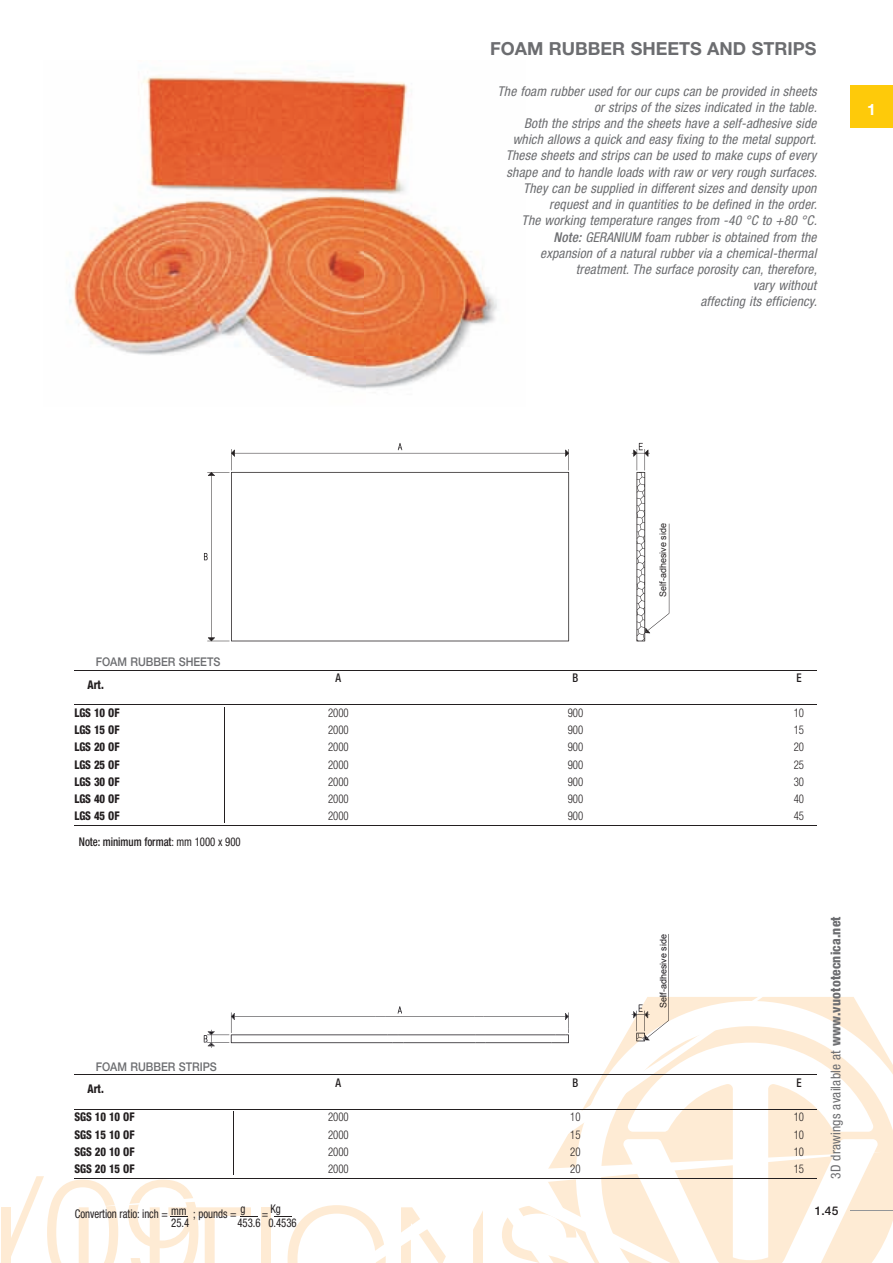
<style>
.page{position:relative;width:893px;height:1263px;background:#fff}
.page>*{position:absolute;margin:0;border:0;box-sizing:border-box;transform-origin:0 0}
.t1{font:700 18px "Helvetica Neue";color:#6c6d70}
.t2{font:700 15.75px "Helvetica Neue";color:#fff}
.t3{font:italic condensed 13.5px/16.2px "Helvetica Neue";letter-spacing:.01em;color:#6c6d70;text-align:right}
.t4{font:condensed 13.5px "Helvetica Neue";letter-spacing:.01em;color:#6c6d70}
.t5{font:300 condensed 12px "Helvetica Neue";letter-spacing:-.005em;color:#231f20;scale:.9 1}
.t6{font:800 condensed 12px "Helvetica Neue";letter-spacing:-.005em;color:#231f20;scale:.9 1}
.t7{font:condensed 12px "Helvetica Neue";letter-spacing:-.005em;color:#231f20;scale:.9 1}
.t8{font:500 condensed 12px "Helvetica Neue";letter-spacing:-.005em;color:#231f20;scale:.9 1}
.t9{font:500 12px "Helvetica Neue";color:#6c6d70;scale:.9 1}
.t10{font:500 12px "Helvetica Neue";color:#231f20}
.t11{font:9px "Arial";color:#231f20}
.t12{font:9px "Arial";color:#1a171c}
.s1{font-weight:500}
.s2{font-weight:400}
.s3{font-weight:800}
</style>
<div class="page">
<svg style="left:883px;top:1048px;width:10px;height:196px;fill:#feebd4"></svg>
<svg style="left:203px;top:825px;width:680px;height:438px"></svg>
<hr style="left:850px;top:1210px;width:43px;height:1px;background:#939598">
<img style="left:69px;top:73px;width:428px;height:316px">
<svg style="left:203px;top:442px;width:466px;height:200px"></svg>
<svg style="left:204px;top:1006px;width:365px;height:42px"></svg>
<svg style="left:631px;top:934px;width:38px;height:107px"></svg>
<div style="left:660px;top:934px;width:7px;height:63px;background:#fff"></div>
<div style="left:660px;top:997px;width:7px;height:10px;background:#feebd4"></div>
<div style="left:850px;top:85px;width:43px;height:43px;background:#feca0a"></div>
<hr style="left:74px;top:670px;width:742px;height:1px;background:#231f20">
<hr style="left:74px;top:704px;width:742px;height:1px;background:#231f20">
<hr style="left:74px;top:825px;width:742px;height:1px;background:#231f20">
<hr style="left:224px;top:707px;width:1px;height:116px;background:#231f20">
<hr style="left:74px;top:1074px;width:742px;height:1px;background:#231f20">
<hr style="left:74px;top:1109px;width:742px;height:1px;background:#231f20">
<hr style="left:74px;top:1178px;width:742px;height:1px;background:#231f20">
<hr style="left:233px;top:1112px;width:1px;height:63px;background:#231f20">
<svg style="left:1px;top:1176px;width:257px;height:87px"></svg>
<svg style="left:274px;top:1205px;width:112px;height:58px"></svg>
<h1 class="t1" style="left:490px;top:37px;width:328px">FOAM RUBBER SHEETS AND STRIPS</h1>
<p class="t3" style="left:497px;top:83px;width:321px">The foam rubber used for our cups can be provided in sheets or strips of the sizes indicated in the table.<br>Both the strips and the sheets have a self-adhesive side which allows a quick and easy fixing to the metal support.<br>These sheets and strips can be used to make cups of every shape and to handle loads with raw or very rough surfaces.<br>They can be supplied in different sizes and density upon request and in quantities to be defined in the order.<br>The working temperature ranges from -40 °C to +80 °C.<br><span class="s1">Note:</span> GERANIUM foam rubber is obtained from the<br>expansion of a natural rubber via a chemical-thermal treatment. The surface porosity can, therefore,<br>vary without<br>affecting its efficiency.</p>
<p class="t2" style="left:867px;top:100px;width:10px">1</p>
<p class="t9" style="left:96px;top:655px;width:140px">FOAM RUBBER SHEETS</p>
<p class="t6" style="left:87px;top:677px;width:20px">Art.</p>
<p class="t11" style="left:657px;top:597px;width:75px;rotate:-90deg">Self-adhesive side</p>
<p class="t8" style="left:336px;top:671px;width:8px">A</p>
<p class="t8" style="left:573px;top:671px;width:8px">B</p>
<p class="t8" style="left:796px;top:671px;width:7px">E</p>
<p class="t6" style="left:74px;top:705px;width:52px">LGS 10 OF</p>
<p class="t5" style="left:328px;top:706px;width:24px">2000</p>
<p class="t5" style="left:568px;top:706px;width:19px">900</p>
<p class="t5" style="left:794px;top:706px;width:13px">10</p>
<p class="t6" style="left:74px;top:722px;width:52px">LGS 15 OF</p>
<p class="t5" style="left:328px;top:723px;width:24px">2000</p>
<p class="t5" style="left:568px;top:723px;width:19px">900</p>
<p class="t5" style="left:794px;top:723px;width:13px">15</p>
<p class="t6" style="left:74px;top:740px;width:52px">LGS 20 OF</p>
<p class="t5" style="left:328px;top:740px;width:24px">2000</p>
<p class="t5" style="left:568px;top:740px;width:19px">900</p>
<p class="t5" style="left:794px;top:740px;width:13px">20</p>
<p class="t6" style="left:74px;top:757px;width:52px">LGS 25 OF</p>
<p class="t5" style="left:328px;top:757px;width:24px">2000</p>
<p class="t5" style="left:568px;top:757px;width:19px">900</p>
<p class="t5" style="left:794px;top:757px;width:13px">25</p>
<p class="t6" style="left:74px;top:774px;width:52px">LGS 30 OF</p>
<p class="t5" style="left:328px;top:775px;width:24px">2000</p>
<p class="t5" style="left:568px;top:775px;width:19px">900</p>
<p class="t5" style="left:794px;top:775px;width:13px">30</p>
<p class="t6" style="left:74px;top:791px;width:52px">LGS 40 OF</p>
<p class="t5" style="left:328px;top:792px;width:24px">2000</p>
<p class="t5" style="left:568px;top:792px;width:19px">900</p>
<p class="t5" style="left:794px;top:792px;width:13px">40</p>
<p class="t6" style="left:74px;top:809px;width:52px">LGS 45 OF</p>
<p class="t5" style="left:328px;top:809px;width:24px">2000</p>
<p class="t5" style="left:568px;top:809px;width:19px">900</p>
<p class="t5" style="left:794px;top:809px;width:13px">45</p>
<p class="t8" style="left:79px;top:835px;width:181px">Note: minimum format<span class="s2">: mm 1000 x 900</span></p>
<p class="t9" style="left:96px;top:1059px;width:136px">FOAM RUBBER STRIPS</p>
<p class="t6" style="left:87px;top:1081px;width:20px">Art.</p>
<p class="t12" style="left:657px;top:1008px;width:75px;rotate:-90deg">Self-adhesive side</p>
<p class="t8" style="left:336px;top:1075px;width:8px">A</p>
<p class="t8" style="left:573px;top:1075px;width:8px">B</p>
<p class="t8" style="left:796px;top:1075px;width:7px">E</p>
<p class="t6" style="left:74px;top:1110px;width:68px">SGS 10 10 OF</p>
<p class="t5" style="left:328px;top:1110px;width:24px">2000</p>
<p class="t5" style="left:570px;top:1110px;width:13px">10</p>
<p class="t5" style="left:794px;top:1110px;width:13px">10</p>
<p class="t6" style="left:74px;top:1127px;width:68px">SGS 15 10 OF</p>
<p class="t5" style="left:328px;top:1127px;width:24px">2000</p>
<p class="t5" style="left:570px;top:1127px;width:13px">15</p>
<p class="t5" style="left:794px;top:1127px;width:13px">10</p>
<p class="t6" style="left:74px;top:1144px;width:68px">SGS 20 10 OF</p>
<p class="t5" style="left:328px;top:1145px;width:24px">2000</p>
<p class="t5" style="left:570px;top:1145px;width:13px">20</p>
<p class="t5" style="left:794px;top:1145px;width:13px">10</p>
<p class="t6" style="left:74px;top:1161px;width:68px">SGS 20 15 OF</p>
<p class="t5" style="left:328px;top:1162px;width:24px">2000</p>
<p class="t5" style="left:570px;top:1162px;width:13px">20</p>
<p class="t5" style="left:794px;top:1162px;width:13px">15</p>
<p class="t7" style="left:171px;top:1204px;width:19px">mm</p>
<p class="t7" style="left:240px;top:1202px;width:7px">g</p>
<p class="t7" style="left:271px;top:1202px;width:13px">Kg</p>
<p class="t7" style="left:75px;top:1207px;width:105px">convertion ratio: inch =</p>
<p class="t7" style="left:193px;top:1207px;width:50px">; pounds =</p>
<p class="t7" style="left:262px;top:1207px;width:9px">=</p>
<p class="t7" style="left:171px;top:1216px;width:21px">25.4</p>
<p class="t7" style="left:237px;top:1216px;width:67px">453.6 0.4536</p>
<p class="t4" style="left:828px;top:1179px;width:264px;rotate:-90deg">3d drawings available at <span class="s3">www.vuototecnica.net</span></p>
<p class="t10" style="left:815px;top:1204px;width:25px">1.45</p>
</div>
